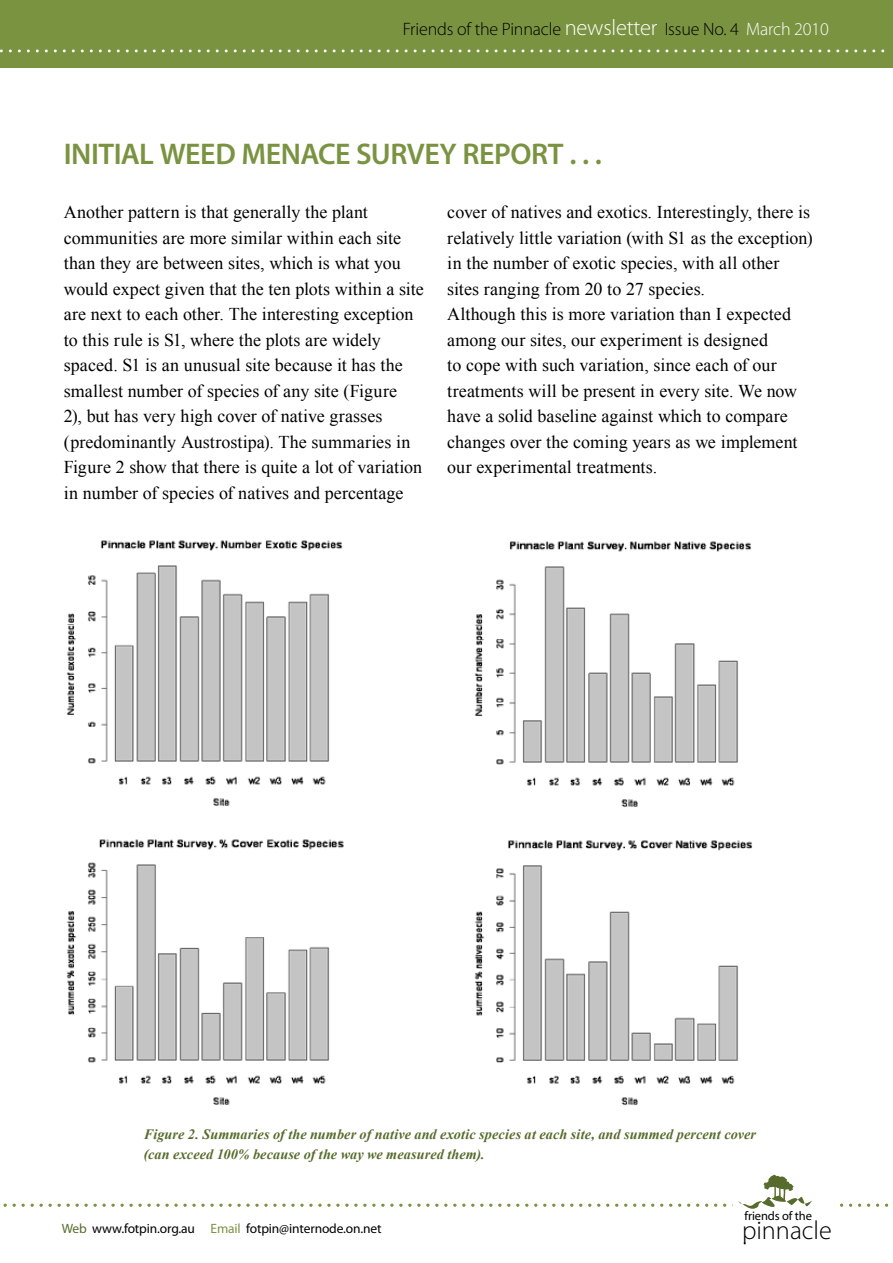
<style>
.page{position:relative;width:893px;height:1263px;background:#fff}
.page>*{position:absolute;margin:0;border:0;box-sizing:border-box;transform-origin:0 0}
.t1{font:600 30px "Myriad Pro";letter-spacing:-.015em;color:#7a9341}
.t2{font:300 26.1px "Myriad Pro";color:#000}
.t3{font:18px/25.5px "Times New Roman";letter-spacing:.005em;color:#000}
.t4{font:300 18px "Myriad Pro";letter-spacing:-.01em;color:#000}
.t5{font:italic 700 14.25px/19.5px "Times New Roman";letter-spacing:.005em;color:#576c2c}
.t6{font:13.5px "Myriad Pro";letter-spacing:-.01em;color:#000}
.t7{font:12.45px "Myriad Pro";letter-spacing:-.01em;color:#000}
.s1{font-size:22.5px;color:#fff}
.s2{color:#fff}
.s3{color:#576c2c}
.s4{color:#7a9341}
</style>
<div class="page">
<div style="left:0;top:0;width:893px;height:67px;background:#7a9341"></div>
<svg style="left:3px;top:1174px;width:886px;height:41px"></svg>
<svg style="left:0;top:49px;width:885px;height:3px"></svg>
<img style="left:66px;top:540px;width:278px;height:565px">
<img style="left:474px;top:541px;width:278px;height:565px">
<p class="t4" style="left:403px;top:19px;width:428px">Friends of the Pinnacle <span class="s1">newsletter</span> Issue No. 4 <span class="s2">March 2010</span></p>
<h1 class="t1" style="left:64px;top:135px;width:539px">INITIAL WEED MENACE SURVEY REPORT . . .</h1>
<p class="t3" style="left:64px;top:199px;width:362px">Another pattern is that generally the plant communities are more similar within each site than they are between sites, which is what you would expect given that the ten plots within a site are next to each other. The interesting exception to this rule is S1, where the plots are widely spaced. S1 is an unusual site because it has the smallest number of species of any site (Figure<br>2), but has very high cover of native grasses (predominantly Austrostipa). The summaries in Figure 2 show that there is quite a lot of variation in number of species of natives and percentage</p>
<p class="t3" style="left:447px;top:199px;width:367px">cover of natives and exotics. Interestingly, there is relatively little variation (with S1 as the exception) in the number of exotic species, with all other sites ranging from 20 to 27 species.<br>Although this is more variation than I expected among our sites, our experiment is designed<br>to cope with such variation, since each of our treatments will be present in every site. We now have a solid baseline against which to compare changes over the coming years as we implement our experimental treatments.</p>
<p class="t5" style="left:144px;top:1124px;width:614px">Figure 2. Summaries of the number of native and exotic species at each site, and summed percent cover (can exceed 100% because of the way we measured them).</p>
<p class="t7" style="left:744px;top:1208px;width:69px">friends of the</p>
<p class="t6" style="left:62px;top:1220px;width:321px"><span class="s3">Web</span> www.fotpin.org.au <span class="s4">Email</span> fotpin@internode.on.net</p>
<h2 class="t2" style="left:742px;top:1216px;width:91px">pinnacle</h2>
</div>
